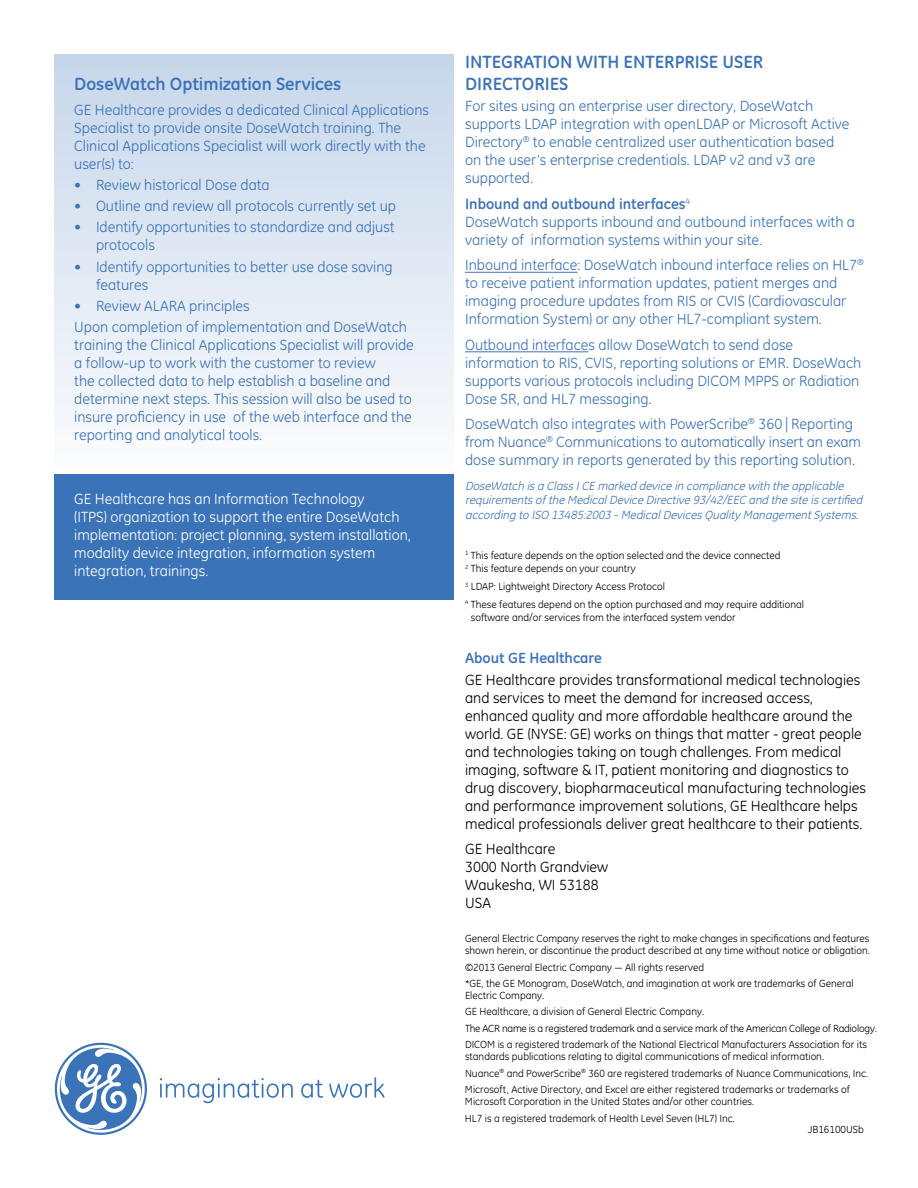
<style>
.page{position:relative;width:918px;height:1188px;background:#fff}
.page>*{position:absolute;margin:0;border:0;box-sizing:border-box;transform-origin:0 0}
.t1{font:700 18px/21.6px "GE Inspira";color:#3b73b9}
.t2{font:15px/18px "GE Inspira";color:#3b73b9}
.t3{font:15px/18px "GE Inspira";color:#000}
.t4{font:15px/18px "GE Inspira";color:#fff}
.t5{font:700 15px "GE Inspira";color:#3b73b9}
.t6{font:italic 12px/14.4px "GE Inspira";color:#3b73b9}
.t7{font:10.5px/16.5px "GE Inspira";color:#000}
.s1{font-weight:700}
</style>
<div class="page">
<div style="left:54px;top:474px;width:400px;height:125px;background:#3b73b9"></div>
<svg style="left:160px;top:1078px;width:133px;height:25px"></svg>
<svg style="left:301px;top:1080px;width:22px;height:18px"></svg>
<svg style="left:329px;top:1077px;width:56px;height:21px"></svg>
<svg style="left:55px;top:1043px;width:92px;height:92px"></svg>
<hr style="left:465px;top:272px;width:113px;height:1px;background:#3b73b9">
<hr style="left:465px;top:352px;width:124px;height:1px;background:#3b73b9">
<div style="left:54px;top:54px;width:400px;height:414px;background:linear-gradient(to bottom,#c6d6ea,#fbfcfd)"></div>
<p class="t1" style="left:74px;top:73px;width:269px">DoseWatch Optimization Services</p>
<p class="t2" style="left:74px;top:101px;width:356px">GE Healthcare provides a dedicated Clinical Applications Specialist to provide onsite DoseWatch training. The Clinical Applications Specialist will work directly with the user(s) to:</p>
<p class="t2" style="left:74px;top:176px;width:197px">• Review historical Dose data</p>
<p class="t2" style="left:74px;top:197px;width:323px">• Outline and review all protocols currently set up</p>
<p class="t2" style="left:96px;top:218px;width:300px;text-indent:-22px">• Identify opportunities to standardize and adjust protocols</p>
<p class="t2" style="left:96px;top:257px;width:298px;text-indent:-22px">• Identify opportunities to better use dose saving features</p>
<p class="t2" style="left:74px;top:295px;width:334px;line-height:21.3px">• Review ALARA principles<br>Upon completion of implementation and DoseWatch</p>
<p class="t2" style="left:74px;top:336px;width:341px">training the Clinical Applications Specialist will provide a follow-up to work with the customer to review<br>the collected data to help establish a baseline and determine next steps. This session will also be used to insure proficiency in use of the web interface and the reporting and analytical tools.</p>
<p class="t4" style="left:74px;top:490px;width:338px">GE Healthcare has an Information Technology<br>(ITPS) organization to support the entire DoseWatch implementation: project planning, system installation, modality device integration, information system integration, trainings.</p>
<p class="t1" style="left:465px;top:51px;width:300px">Integ ration with Enterprise User<br>Di rectories</p>
<p class="t2" style="left:465px;top:97px;width:386px">For sites using an enterprise user directory, DoseWatch supports LDAP integration with openLDAP or Microsoft Active Directory<sup>®</sup> to enable centralized user authentication based on the user’s enterprise credentials. LDAP v2 and v3 are supported.</p>
<p class="t2" style="left:465px;top:195px;width:392px"><span class="s1">Inbound and outbound interfaces</span><sup>4<br></sup>DoseWatch supports inbound and outbound interfaces with a variety of information systems within your site.</p>
<p class="t2" style="left:465px;top:256px;width:400px">Inbound interface: DoseWatch inbound interface relies on HL7<sup>® </sup>to receive patient information updates, patient merges and imaging procedure updates from RIS or CVIS (Cardiovascular Information System) or any other HL7-compliant system.</p>
<p class="t2" style="left:465px;top:336px;width:398px">Outbound interfaces allow DoseWatch to send dose information to RIS, CVIS, reporting solutions or EMR. DoseWach supports various protocols including DICOM MPPS or Radiation Dose SR, and HL7 messaging.</p>
<p class="t2" style="left:465px;top:415px;width:397px">DoseWatch also integrates with PowerScribe<sup>®</sup> 360 | Reporting from Nuance<sup>®</sup> Communications to automatically insert an exam dose summary in reports generated by this reporting solution.</p>
<p class="t6" style="left:465px;top:478px;width:402px">DoseWatch isa ClassICE marked device in compliance with the applicable requirementsofthe MedicalDevice Directive 93/42/EEC and the site iscertified according to ISO 13485:2003 -MedicalDevicesQuality ManagementSystems.</p>
<p class="t7" style="left:465px;top:548px;width:317px;line-height:13.5px"><sup>1</sup> This feature depends on the option selected and the device connected<br><sup>2</sup> This feature depends on your country</p>
<p class="t7" style="left:465px;top:577px;width:340px;line-height:18px"><sup>3</sup> LDAP: Lightweight Directory Access Protocol<br><sup>4</sup> These features depend on the option purchased and may require additional</p>
<p class="t7" style="left:471px;top:610px;width:266px">software and/or services from the interfaced system vendor</p>
<p class="t5" style="left:465px;top:648px;width:138px">About GE Healthcare</p>
<p class="t3" style="left:465px;top:671px;width:402px">GE Healthcare provides transformational medical technologies and services to meet the demand for increased access, enhanced quality and more affordable healthcare around the world. GE (NYSE: GE) works on things that matter - great people and technologies taking on tough challenges. From medical imaging, software &amp; IT, patient monitoring and diagnostics to drug discovery, biopharmaceutical manufacturing technologies and performance improvement solutions, GE Healthcare helps medical professionals deliver great healthcare to their patients.</p>
<p class="t3" style="left:465px;top:840px;width:145px">GE Healthcare<br>3000 North Grandview<br>Waukesha, WI 53188<br>USA</p>
<p class="t7" style="left:465px;top:933px;width:406px;line-height:12px">General Electric Company reserves the right to make changes in specifications and features shown herein, or discontinue the product described at any time without notice or obligation.</p>
<p class="t7" style="left:465px;top:959px;width:390px">©2013 General Electric Company — All rights reserved<br>*GE, the GE Monogram, DoseWatch, and imagination at work are trademarks of General</p>
<p class="t7" style="left:465px;top:987px;width:413px">Electric Company.<br>GE Healthcare, a division of General Electric Company.<br>The ACR name is a registered trademark and a service mark of the American College of Radiology.<br>DICOM is a registered trademark of the National Electrical Manufacturers Association for its</p>
<p class="t7" style="left:465px;top:1049px;width:405px">standards publications relating to digital communications of medical information.<br>Nuance<sup>®</sup> and PowerScribe<sup>®</sup> 360 are registered trademarks of Nuance Communications, Inc.<br>Microsoft, Active Directory, and Excel are either registered trademarks or trademarks of</p>
<p class="t7" style="left:465px;top:1093px;width:291px">Microsoft Corporation in the United States and/or other countries.<br>HL7 is a registered trademark of Health Level Seven (HL7) Inc.</p>
<p class="t7" style="left:808px;top:1121px;width:58px">JB16100USb</p>
</div>
